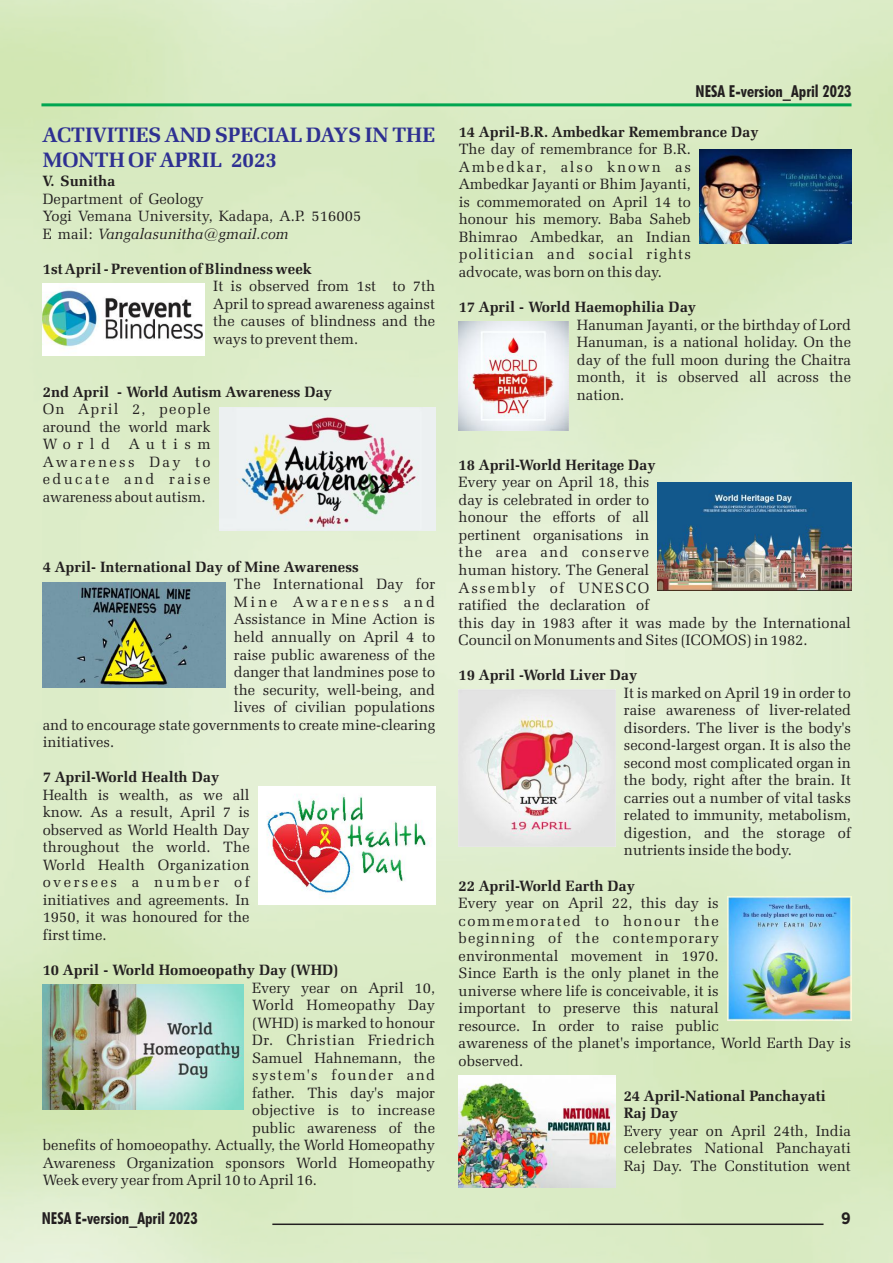
<style>
.page{position:relative;width:893px;height:1263px;background:#fff}
.page>*{position:absolute;margin:0;border:0;box-sizing:border-box;transform-origin:0 0}
.t1{font:700 21px/24.6px "Zapf Elliptical 711 BT";color:#2e3092}
.t2{font:700 condensed 16.5px "Futura BT";color:#231f20}
.t3{font:700 16.5px "Gotham Narrow";color:#231f20}
.t4{font:15px/17.5px "Zapf Elliptical 711 BT";color:#231f20;text-align:justify}
.t5{font:700 15px/17.5px "Zapf Elliptical 711 BT";color:#231f20}
.t6{font:15px "Zapf Elliptical 711 BT";letter-spacing:.05em;color:#231f20}
.t7{font:15px "Zapf Elliptical 711 BT";letter-spacing:.02em;color:#231f20}
.t8{font:15px "Zapf Elliptical 711 BT";letter-spacing:.095em;color:#231f20}
.t9{font:15px "Zapf Elliptical 711 BT";letter-spacing:.19em;color:#231f20}
.s1{font-style:italic}
</style>
<div class="page">
<img style="left:0;top:0;width:893px;height:1263px">
<hr style="left:41px;top:103px;width:810px;height:3px;background:#00a650">
<hr style="left:272px;top:1223px;width:551px;height:2px;background:#231f20">
<img style="left:43px;top:283px;width:162px;height:72px">
<img style="left:219px;top:407px;width:216px;height:124px">
<img style="left:43px;top:583px;width:182px;height:104px">
<img style="left:258px;top:786px;width:177px;height:118px">
<img style="left:43px;top:984px;width:201px;height:126px">
<img style="left:699px;top:149px;width:152px;height:95px">
<img style="left:459px;top:321px;width:109px;height:110px">
<img style="left:658px;top:482px;width:193px;height:109px">
<img style="left:459px;top:689px;width:156px;height:157px">
<img style="left:727px;top:896px;width:124px;height:124px">
<img style="left:459px;top:1075px;width:156px;height:112px">
<h1 class="t1" style="left:43px;top:125px;width:394px">ACTIVITIES AND SPECIAL DAYS IN THE<br>MONTH OF APRIL 2023</h1>
<p class="t5" style="left:43px;top:173px;width:74px">V. Sunitha</p>
<p class="t4" style="left:43px;top:191px;width:320px;text-align:left">Department of Geology<br>Yogi Vemana University, Kadapa, A.P. 516005<br>E mail: <span class="s1">Vangalasunitha@gmail.com</span></p>
<p class="t5" style="left:43px;top:261px;width:271px">1st April - Prevention of Blindness week</p>
<p class="t4" style="left:213px;top:279px;width:223px">It is observed from 1st to 7th April to spread awareness against the causes of blindness and the ways to prevent them.</p>
<p class="t5" style="left:43px;top:384px;width:291px">2nd April - World Autism Awareness Day</p>
<p class="t4" style="left:43px;top:401px;width:169px">On April 2, people around the world mark World</p>
<p class="t4" style="left:43px;top:436px;width:169px;text-indent:86px">Autism Awareness Day to educate and raise awareness about autism.</p>
<p class="t5" style="left:43px;top:559px;width:317px">4 April- International Day of Mine Awareness</p>
<p class="t4" style="left:234px;top:577px;width:203px">The International Day for</p>
<p class="t9" style="left:234px;top:595px;width:203px">Mine Awareness and</p>
<p class="t4" style="left:234px;top:612px;width:203px">Assistance in Mine Action is</p>
<p class="t4" style="left:234px;top:629px;width:203px">held annually on April 4 to</p>
<p class="t4" style="left:234px;top:647px;width:203px">raise public awareness of the</p>
<p class="t4" style="left:234px;top:664px;width:203px">danger that landmines pose to</p>
<p class="t4" style="left:234px;top:682px;width:203px">the security, well-being, and</p>
<p class="t4" style="left:234px;top:699px;width:203px">lives of civilian populations</p>
<p class="t4" style="left:43px;top:717px;width:394px">and to encourage state governments to create mine-clearing</p>
<p class="t4" style="left:43px;top:734px;width:73px">initiatives.</p>
<p class="t5" style="left:43px;top:769px;width:178px">7 April-World Health Day</p>
<p class="t4" style="left:43px;top:787px;width:208px">Health is wealth, as we all know. As a result, April 7 is observed as World Health Day throughout the world. The World Health Organization oversees a number of initiatives and agreements. In 1950, it was honoured for the first time.</p>
<p class="t5" style="left:43px;top:962px;width:297px">10 April - World Homoeopathy Day (WHD)</p>
<p class="t4" style="left:252px;top:980px;width:185px">Every year on April 10,</p>
<p class="t4" style="left:252px;top:997px;width:185px">World Homeopathy Day</p>
<p class="t4" style="left:252px;top:1015px;width:185px">(WHD) is marked to honour</p>
<p class="t6" style="left:252px;top:1034px;width:185px">Dr. Christian Friedrich</p>
<p class="t4" style="left:252px;top:1050px;width:185px">Samuel Hahnemann, the</p>
<p class="t8" style="left:252px;top:1069px;width:185px">system's founder and</p>
<p class="t4" style="left:252px;top:1085px;width:184px">father. This day's major</p>
<p class="t7" style="left:252px;top:1104px;width:185px">objective is to increase</p>
<p class="t4" style="left:252px;top:1120px;width:185px">public awareness of the</p>
<p class="t4" style="left:43px;top:1137px;width:394px">benefits of homoeopathy. Actually, the World Homeopathy</p>
<p class="t4" style="left:43px;top:1155px;width:394px">Awareness Organization sponsors World Homeopathy</p>
<p class="t4" style="left:43px;top:1172px;width:276px">Week every year from April 10 to April 16.</p>
<p class="t2" style="left:696px;top:84px;width:157px">NESA E-version_April 2023</p>
<p class="t5" style="left:459px;top:124px;width:302px">14 April-B.R. Ambedkar Remembrance Day</p>
<p class="t4" style="left:459px;top:142px;width:234px">The day of remembrance for B.R.<br>Ambedkar, also known as Ambedkar Jayanti or Bhim Jayanti, is commemorated on April 14 to honour his memory. Baba Saheb Bhimrao Ambedkar, an Indian politician and social rights advocate, was born on this day.</p>
<p class="t5" style="left:459px;top:299px;width:239px">17 April - World Haemophilia Day</p>
<p class="t4" style="left:577px;top:317px;width:276px">Hanuman Jayanti, or the birthday of Lord Hanuman, is a national holiday. On the day of the full moon during the Chaitra month, it is observed all across the nation.</p>
<p class="t5" style="left:459px;top:457px;width:199px">18 April-World Heritage Day</p>
<p class="t4" style="left:459px;top:475px;width:394px;text-align:left">Every year on April 18, this<br>day is celebrated in order to<br>honour the efforts of all<br>pertinent organisations in<br>the area and conserve<br>human history. The General<br>Assembly of UNESCO<br>ratified the declaration of<br>this day in 1983 after it was made by the International<br>Council on Monuments and Sites (ICOMOS) in 1982.</p>
<p class="t5" style="left:459px;top:667px;width:180px">19 April -World Liver Day</p>
<p class="t4" style="left:624px;top:685px;width:229px">It is marked on April 19 in order to raise awareness of liver-related disorders. The liver is the body's second-largest organ. It is also the second most complicated organ in the body, right after the brain. It carries out a number of vital tasks related to immunity, metabolism, digestion, and the storage of nutrients inside the body.</p>
<p class="t5" style="left:459px;top:878px;width:178px">22 April-World Earth Day</p>
<p class="t4" style="left:459px;top:895px;width:394px;text-align:left">Every year on April 22, this day is<br>commemorated to honour the<br>beginning of the contemporary<br>environmental movement in 1970.<br>Since Earth is the only planet in the<br>universe where life is conceivable, it is<br>important to preserve this natural<br>resource. In order to raise public<br>awareness of the planet's importance, World Earth Day is observed.</p>
<p class="t5" style="left:624px;top:1088px;width:204px">24 April-National Panchayati<br>Raj Day</p>
<p class="t4" style="left:624px;top:1123px;width:229px">Every year on April 24th, India celebrates National Panchayati Raj Day. The Constitution went</p>
<p class="t2" style="left:42px;top:1211px;width:157px">NESA E-version_April 2023</p>
<p class="t3" style="left:841px;top:1210px;width:11px">9</p>
</div>
